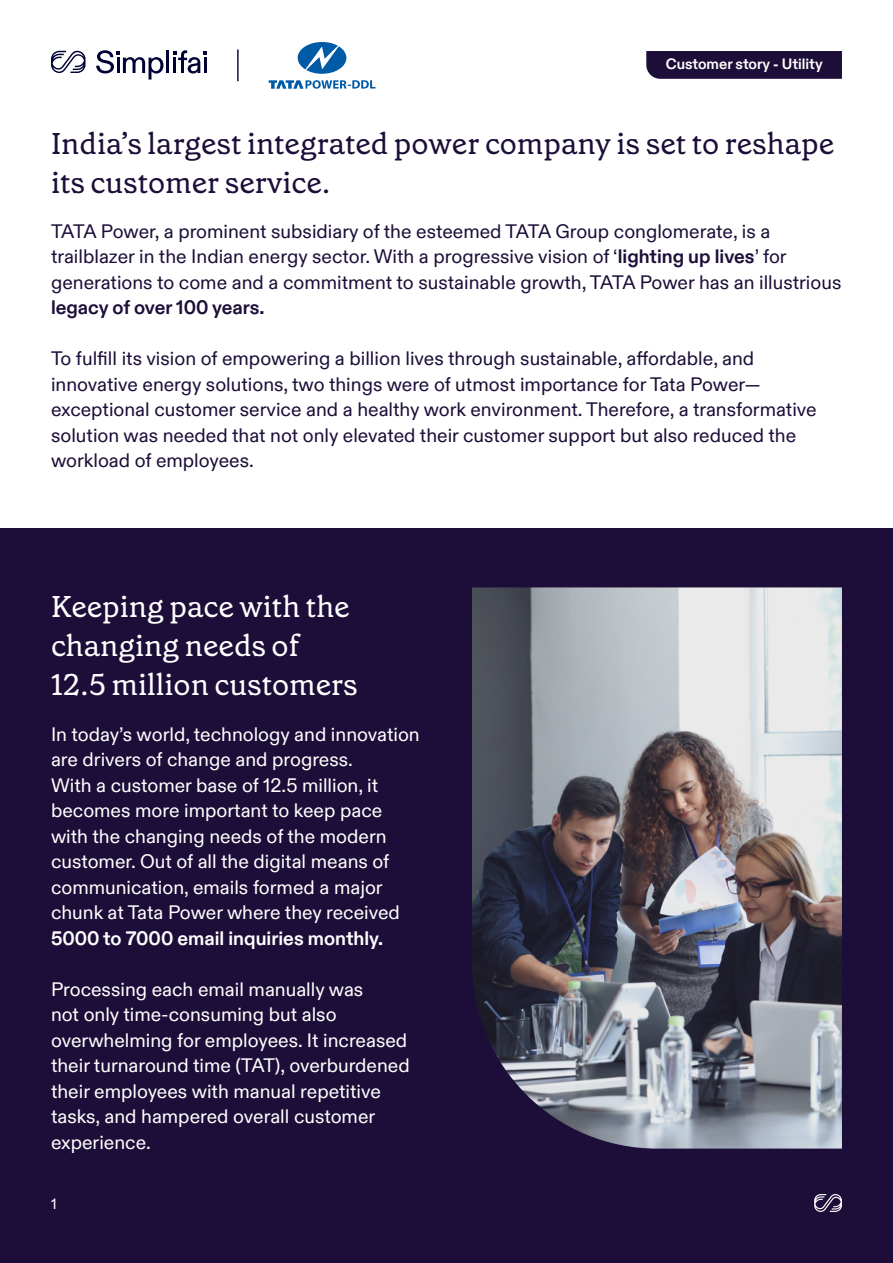
<style>
.page{position:relative;width:893px;height:1263px;background:#1c0e38}
.page>*{position:absolute;margin:0;border:0;box-sizing:border-box;transform-origin:0 0}
.t1{font:30px/39px "Grenette Pro";color:#1c0e38}
.t2{font:30px/39px "Grenette Pro";color:#fff}
.t3{font:19.5px/25.5px "ABC Diatype";color:#1c0e38}
.t4{font:19.5px/25.5px "ABC Diatype";color:#fff}
.t5{font:700 19.5px "ABC Diatype";color:#fff}
.t6{font:700 19.5px "ABC Diatype";color:#1c0e38}
.t7{font:700 15px "ABC Diatype";color:#fff}
.t8{font:15px "ABC Diatype";color:#fff}
.s1{font-weight:700}
</style>
<div class="page">
<svg style="left:814px;top:1194px;width:28px;height:18px"></svg>
<div style="left:0;top:0;width:893px;height:527px;background:#fff"></div>
<svg style="left:51px;top:51px;width:35px;height:22px"></svg>
<svg style="left:96px;top:50px;width:67px;height:30px"></svg>
<hr style="left:166px;top:51px;width:3px;height:22px;background:#010035">
<svg style="left:173px;top:50px;width:34px;height:24px"></svg>
<div style="left:646px;top:51px;width:196px;height:28px;background:#1c0e38"></div>
<img style="left:472px;top:587px;width:370px;height:561px">
<hr style="left:237px;top:49px;width:2px;height:32px;background:#1c0e38">
<svg style="left:298px;top:42px;width:48px;height:32px"></svg>
<svg style="left:269px;top:80px;width:106px;height:9px"></svg>
<p class="t7" style="left:666px;top:55px;width:158px">Customer story - Utility</p>
<h1 class="t1" style="left:51px;top:124px;width:785px">India’s largest integrated power company is set to reshape its customer service.</h1>
<p class="t3" style="left:51px;top:219px;width:792px">TATA Power, a prominent subsidiary of the esteemed TATA Group conglomerate, is a trailblazer in the Indian energy sector. With a progressive vision of ‘<span class="s1">lighting up lives</span>’ for generations to come and a commitment to sustainable growth, TATA Power has an illustrious</p>
<p class="t6" style="left:51px;top:296px;width:215px">legacy of over 100 years.</p>
<p class="t3" style="left:51px;top:346px;width:767px">To fulfill its vision of empowering a billion lives through sustainable, affordable, and innovative energy solutions, two things were of utmost importance for Tata Power— exceptional customer service and a healthy work environment. Therefore, a transformative solution was needed that not only elevated their customer support but also reduced the workload of employees.</p>
<h1 class="t2" style="left:51px;top:587px;width:308px">Keeping pace with the changing needs of<br>12.5 million customers</h1>
<p class="t4" style="left:51px;top:721px;width:370px">In today’s world, technology and innovation are drivers of change and progress.<br>With a customer base of 12.5 million, it becomes more important to keep pace with the changing needs of the modern customer. Out of all the digital means of communication, emails formed a major chunk at Tata Power where they received</p>
<p class="t5" style="left:51px;top:926px;width:334px">5000 to 7000 email inquiries monthly.</p>
<p class="t4" style="left:51px;top:976px;width:360px">Processing each email manually was<br>not only time-consuming but also overwhelming for employees. It increased their turnaround time (TAT), overburdened their employees with manual repetitive tasks, and hampered overall customer experience.</p>
<p class="t8" style="left:51px;top:1195px;width:7px">1</p>
</div>
